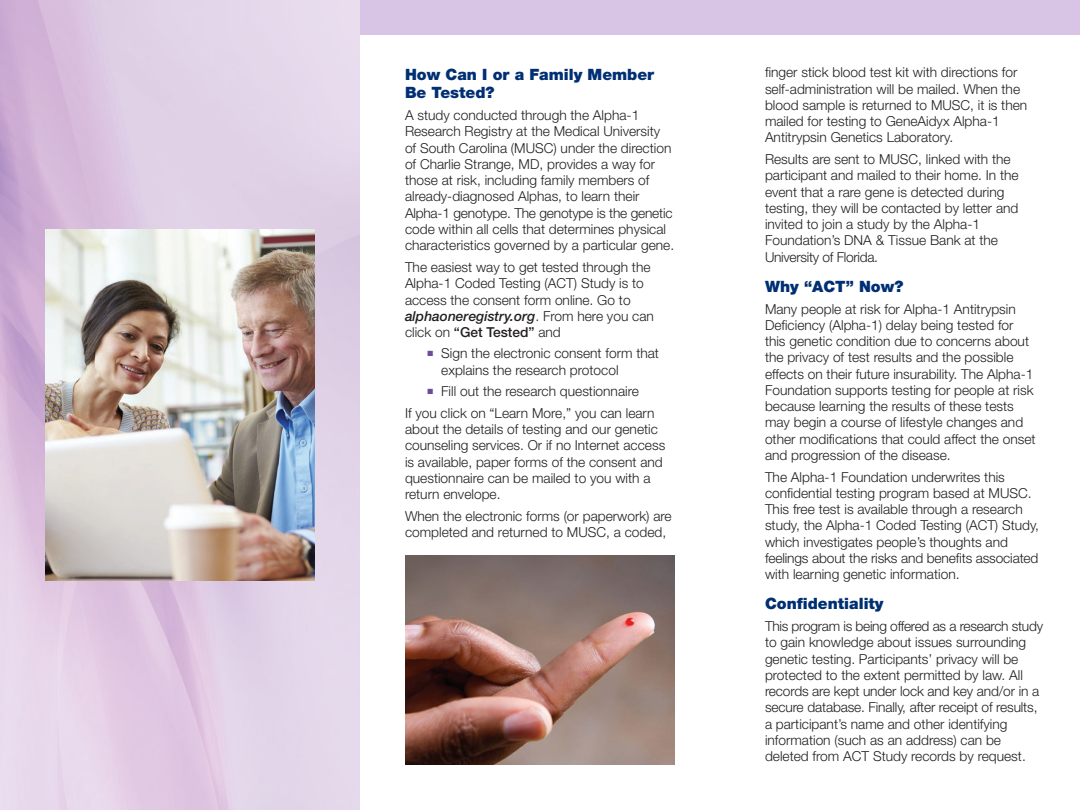
<style>
.page{position:relative;width:1080px;height:810px;background:#fff}
.page>*{position:absolute;margin:0;border:0;box-sizing:border-box;transform-origin:0 0}
.t1{font:900 15.62px/18.8px "Helvetica Neue";color:#002f73}
.t2{font:300 13.75px/16.2px "Helvetica Neue LT Std";color:#231f20}
.t3{font:italic 500 13.75px "Helvetica Neue";color:#231f20}
.t4{font:500 13.75px "Helvetica Neue LT Std";color:#231f20}
.s1{font-family:"Helvetica Neue LT Std";font-weight:300;font-style:normal}
.s2{font-weight:300}
</style>
<div class="page">
<img style="left:0;top:0;width:360px;height:810px">
<div style="left:360px;top:0;width:720px;height:34px;background:#d8c5e6"></div>
<img style="left:45px;top:230px;width:270px;height:350px">
<img style="left:405px;top:555px;width:270px;height:210px">
<p class="t1" style="left:405px;top:64px;width:251px">How Can I or a Family Member<br>Be Tested?</p>
<p class="t2" style="left:405px;top:107px;width:271px">A study conducted through the Alpha-1<br>Research Registry at the Medical University of South Carolina (MUSC) under the direction of Charlie Strange, MD, provides a way for those at risk, including family members of already-diagnosed Alphas, to learn their Alpha-1 genotype. The genotype is the genetic code within all cells that determines physical characteristics governed by a particular gene.</p>
<p class="t2" style="left:405px;top:259px;width:247px">The easiest way to get tested through the<br>Alpha-1 Coded Testing (ACT) Study is to access the consent form online. Go to</p>
<p class="t3" style="left:405px;top:308px;width:250px">alphaoneregistry.org<span class="s1">. From here you can</span></p>
<p class="t4" style="left:405px;top:324px;width:157px"><span class="s2">click on</span> “Get Tested” <span class="s2">and</span></p>
<p class="t2" style="left:441px;top:345px;width:219px;text-indent:-14px"><sup>■</sup> Sign the electronic consent form that explains the research protocol</p>
<p class="t2" style="left:405px;top:380px;width:251px;line-height:21.9px;text-align:center"><sup>■</sup> Fill out the research questionnaire<br>If you click on “Learn More,” you can learn</p>
<p class="t2" style="left:405px;top:421px;width:262px">about the details of testing and our genetic counseling services. Or if no Internet access is available, paper forms of the consent and questionnaire can be mailed to you with a return envelope.</p>
<p class="t2" style="left:405px;top:508px;width:268px">When the electronic forms (or paperwork) are completed and returned to MUSC, a coded,</p>
<p class="t2" style="left:765px;top:64px;width:264px">finger stick blood test kit with directions for self-administration will be mailed. When the blood sample is returned to MUSC, it is then mailed for testing to GeneAidyx Alpha-1<br>Antitrypsin Genetics Laboratory.</p>
<p class="t2" style="left:765px;top:151px;width:255px">Results are sent to MUSC, linked with the participant and mailed to their home. In the event that a rare gene is detected during testing, they will be contacted by letter and invited to join a study by the Alpha-1<br>Foundation’s DNA &amp; Tissue Bank at the University of Florida.</p>
<p class="t1" style="left:765px;top:277px;width:140px">Why “ACT” Now?</p>
<p class="t2" style="left:765px;top:300px;width:272px">Many people at risk for Alpha-1 Antitrypsin Deficiency (Alpha-1) delay being tested for this genetic condition due to concerns about the privacy of test results and the possible effects on their future insurability. The Alpha-1<br>Foundation supports testing for people at risk because learning the results of these tests may begin a course of lifestyle changes and other modifications that could affect the onset and progression of the disease.</p>
<p class="t2" style="left:765px;top:468px;width:276px">The Alpha-1 Foundation underwrites this confidential testing program based at MUSC.<br>This free test is available through a research study, the Alpha-1 Coded Testing (ACT) Study, which investigates people’s thoughts and feelings about the risks and benefits associated with learning genetic information.</p>
<p class="t1" style="left:765px;top:594px;width:120px">Confidentiality</p>
<p class="t2" style="left:765px;top:618px;width:280px">This program is being offered as a research study to gain knowledge about issues surrounding genetic testing. Participants’ privacy will be protected to the extent permitted by law. All records are kept under lock and key and/or in a secure database. Finally, after receipt of results, a participant’s name and other identifying information (such as an address) can be deleted from ACT Study records by request.</p>
</div>
